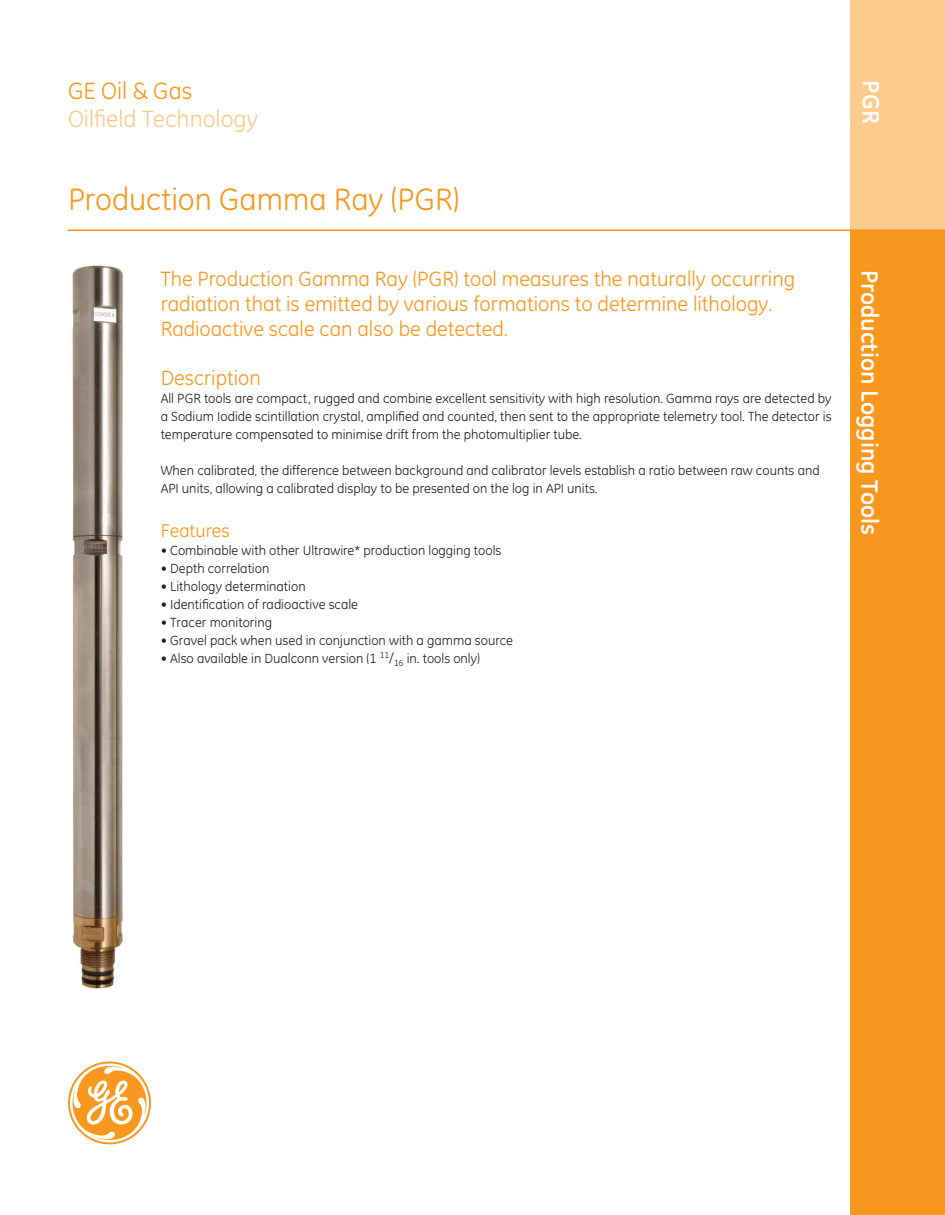
<style>
.page{position:relative;width:945px;height:1215px;background:#fff}
.page>*{position:absolute;margin:0;border:0;box-sizing:border-box;transform-origin:0 0}
.Heading{font:31.5px "GE Inspira";color:#f7971d}
.t1{font:700 24px "GE Inspira";color:#fff}
.t2{font:24px "GE Inspira";color:#fdc889}
.t3{font:24px "GE Inspira";color:#f7971d}
.Heading_2{font:21px/24.8px "GE Inspira";color:#f7971d}
.Bullet_Heading{font:18.75px "GE Inspira";color:#f7971d}
.Body{font:13.5px/18px "GE Inspira";color:#231f20;text-align:justify}
</style>
<div class="page">
<div style="left:850px;top:230px;width:95px;height:985px;background:#f7971d"></div>
<div style="left:850px;top:0;width:95px;height:230px;background:#fbcb8e"></div>
<hr style="left:68px;top:230px;width:877px;height:1px;background:#f7971d">
<svg style="left:68px;top:1061px;width:83px;height:83px"></svg>
<img style="left:72px;top:265px;width:51px;height:724px">
<p class="t3" style="left:68px;top:76px;width:126px">GE Oil &amp; Gas</p>
<p class="t2" style="left:68px;top:105px;width:192px">Oilfield Technology</p>
<p class="Heading" style="left:68px;top:181px;width:393px">Production Gamma Ray (PGR)</p>
<p class="Heading_2" style="left:161px;top:267px;width:636px">The Production Gamma Ray (PGR) tool measures the naturally occurring radiation that is emitted by various formations to determine lithology.<br>Radioactive scale can also be detected.</p>
<p class="Heading_2" style="left:161px;top:366px;width:102px">Description</p>
<p class="Body" style="left:161px;top:389px;width:672px">All PGR tools are compact, rugged and combine excellent sensitivity with high resolution. Gamma rays are detected by a Sodium Iodide scintillation crystal, amplified and counted, then sent to the appropriate telemetry tool. The detector is temperature compensated to minimise drift from the photomultiplier tube.</p>
<p class="Body" style="left:161px;top:461px;width:660px">When calibrated, the difference between background and calibrator levels establish a ratio between raw counts and<br>API units, allowing a calibrated display to be presented on the log in API units.</p>
<p class="Bullet_Heading" style="left:161px;top:519px;width:70px">Features</p>
<p class="Body" style="left:161px;top:541px;width:342px">• Combinable with other Ultrawire* production logging tools</p>
<p class="Body" style="left:161px;top:559px;width:110px">• Depth correlation</p>
<p class="Body" style="left:161px;top:577px;width:146px">• Lithology determination</p>
<p class="Body" style="left:161px;top:595px;width:199px">• Identification of radioactive scale</p>
<p class="Body" style="left:161px;top:613px;width:113px">• Tracer monitoring</p>
<p class="Body" style="left:161px;top:631px;width:354px">• Gravel pack when used in conjunction with a gamma source</p>
<p class="Body" style="left:161px;top:649px;width:321px">• Also available in Dualconn version (1 <sup>11</sup>/<sub>16</sub> in. tools only)</p>
<p class="t1" style="left:887px;top:80px;width:45px;rotate:90deg">PGR</p>
<p class="t1" style="left:885px;top:270px;width:267px;rotate:90deg">Production Logging Tools</p>
</div>
